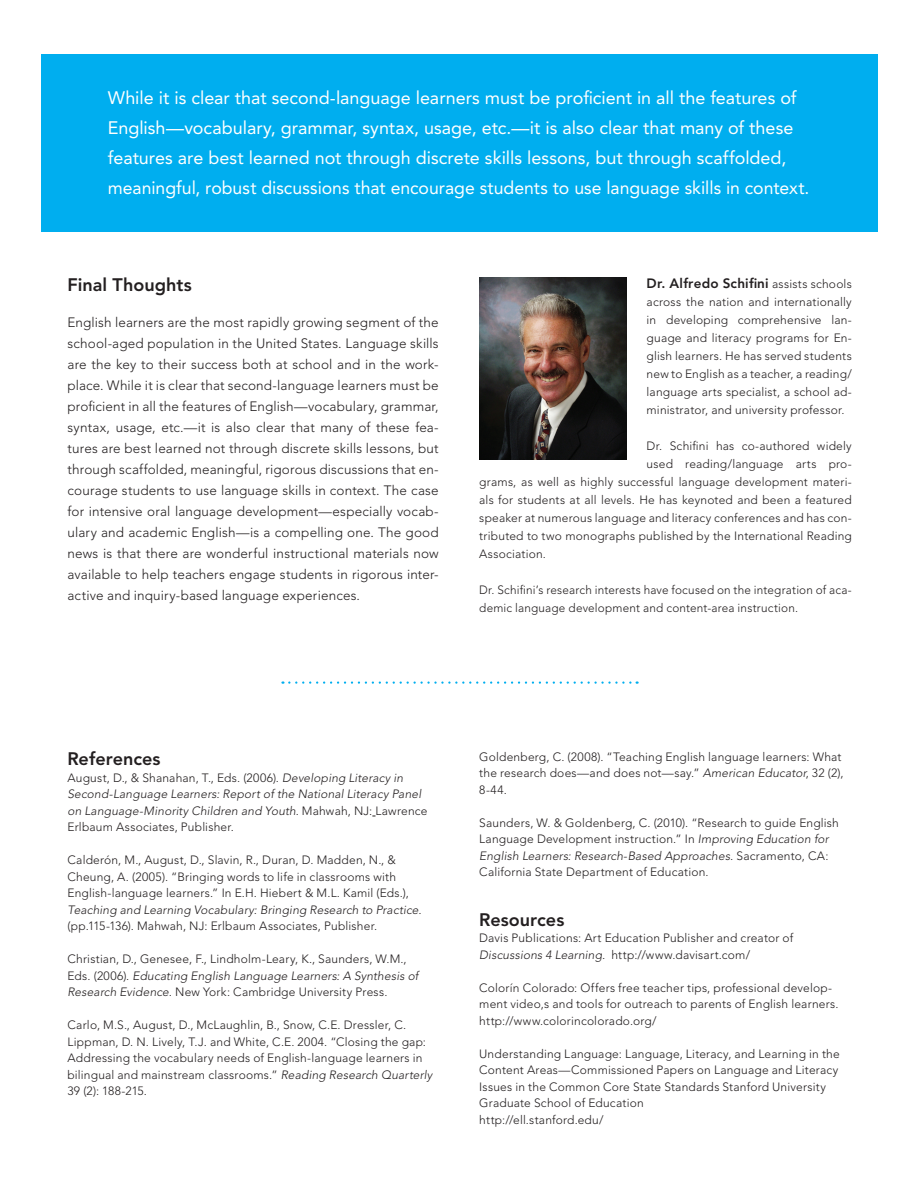
<style>
.page{position:relative;width:918px;height:1188px;background:#fff}
.page>*{position:absolute;margin:0;border:0;box-sizing:border-box;transform-origin:0 0}
.t1{font:18px/30px "Avenir LT Std";color:#fff}
.t2{font:800 18px "Avenir LT Std";color:#231f20}
.t3{font:300 13.5px/21px "Avenir LT Std";letter-spacing:.01em;color:#231f20;text-align:justify}
.t4{font:800 13.5px "Avenir LT Std";letter-spacing:.015em;color:#231f20}
.No_Spacing{font:300 12px/16.5px "Avenir LT Std";letter-spacing:.015em;color:#231f20}
.t5{font:italic 300 12px/16.5px "Avenir LT Std";letter-spacing:.01em;color:#231f20}
.s1{font-weight:300;font-size:12px}
.s2{font-style:normal}
.s3{font-style:italic}
</style>
<div class="page">
<div style="left:41px;top:54px;width:837px;height:177px;background:#00aeef"></div>
<img style="left:479px;top:278px;width:147px;height:182px">
<svg style="left:289px;top:681px;width:349px;height:3px"></svg>
<p class="t1" style="left:108px;top:83px;width:703px">While it is clear that second-language learners must be proficient in all the features of English—vocabulary, grammar, syntax, usage, etc.—it is also clear that many of these features are best learned not through discrete skills lessons, but through scaffolded, meaningful, robust discussions that encourage students to use language skills in context.</p>
<p class="t2" style="left:68px;top:274px;width:126px">Final Thoughts</p>
<p class="t3" style="left:68px;top:312px;width:373px">English learners are the most rapidly growing segment of the school-aged population in the United States. Language skills are the key to their success both at school and in the work&shy;place. While it is clear that second-language learners must be proficient in all the features of English—vocabulary, grammar, syntax, usage, etc.—it is also clear that many of these fea&shy;tures are best learned not through discrete skills lessons, but through scaffolded, meaningful, rigorous discussions that en&shy;courage students to use language skills in context. The case for intensive oral language development—especially vocab&shy;ulary and academic English—is a compelling one. The good news is that there are wonderful instructional materials now available to help teachers engage students in rigorous inter&shy;active and inquiry-based language experiences.</p>
<p class="t4" style="left:647px;top:275px;width:207px">Dr. Alfredo Schifini <span class="s1">assists schools</span></p>
<p class="No_Spacing" style="left:647px;top:293px;width:207px;line-height:18px;text-align:justify">across the nation and internationally in developing comprehensive lan&shy;guage and literacy programs for En&shy;glish learners. He has served students new to English as a teacher, a reading/ language arts specialist, a school ad&shy;ministrator, and university professor.</p>
<p class="No_Spacing" style="left:647px;top:437px;width:207px">Dr. Schifini has co-authored widely</p>
<p class="No_Spacing" style="left:647px;top:455px;width:207px">used reading/language arts pro-</p>
<p class="No_Spacing" style="left:479px;top:473px;width:374px">grams, as well as highly successful language development materi-</p>
<p class="No_Spacing" style="left:479px;top:491px;width:374px">als for students at all levels. He has keynoted and been a featured</p>
<p class="No_Spacing" style="left:479px;top:509px;width:374px">speaker at numerous language and literacy conferences and has con-</p>
<p class="No_Spacing" style="left:479px;top:527px;width:374px">tributed to two monographs published by the International Reading</p>
<p class="No_Spacing" style="left:479px;top:545px;width:68px">Association.</p>
<p class="No_Spacing" style="left:479px;top:581px;width:374px;line-height:18px">Dr. Schifini’s research interests have focused on the integration of aca&shy;demic language development and content-area instruction.</p>
<p class="t2" style="left:68px;top:748px;width:95px">References</p>
<p class="t5" style="left:68px;top:770px;width:362px"><span class="s2">August, D., &amp; Shanahan, T., Eds. (2006).</span> Developing Literacy in Second-Language Learners: Report of the National Literacy Panel on Language-Minority Children and Youth<span class="s2">. Mahwah, NJ: Lawrence Erlbaum Associates, Publisher.</span></p>
<p class="No_Spacing" style="left:68px;top:852px;width:356px">Calderón, M., August, D., Slavin, R., Duran, D. Madden, N., &amp; Cheung, A. (2005). “Bringing words to life in classrooms with English-language learners.” In E.H. Hiebert &amp; M.L. Kamil (Eds.), <span class="s3">Teaching and Learning Vocabulary: Bringing Research to Practice. </span>(pp.115-136). Mahwah, NJ: Erlbaum Associates, Publisher.</p>
<p class="No_Spacing" style="left:68px;top:951px;width:352px">Christian, D., Genesee, F., Lindholm-Leary, K., Saunders, W.M.,<br>Eds. (2006). <span class="s3">Educating English Language Learners: A Synthesis of<br>Research Evidence.</span> New York: Cambridge University Press.</p>
<p class="No_Spacing" style="left:68px;top:1017px;width:366px">Carlo, M.S., August, D., McLaughlin, B., Snow, C.E. Dressler, C.<br>Lippman, D. N. Lively, T.J. and White, C.E. 2004. “Closing the gap:<br>Addressing the vocabulary needs of English-language learners in bilingual and mainstream classrooms.” <span class="s3">Reading Research Quarterly </span>39 (2): 188-215.</p>
<p class="No_Spacing" style="left:479px;top:748px;width:366px">Goldenberg, C. (2008). “Teaching English language learners: What the research does—and does not—say.” <span class="s3">American Educator</span>, 32 (2),<br>8-44.</p>
<p class="No_Spacing" style="left:479px;top:814px;width:361px">Saunders, W. &amp; Goldenberg, C. (2010). “Research to guide English Language Development instruction.” In <span class="s3">Improving Education for English Learners: Research-Based Approaches.</span> Sacramento, CA:<br>California State Department of Education.</p>
<p class="t2" style="left:479px;top:909px;width:87px">Resources</p>
<p class="No_Spacing" style="left:479px;top:930px;width:316px">Davis Publications: Art Education Publisher and creator of<br><span class="s3">Discussions 4 Learning.</span> http://www.davisart.com/</p>
<p class="No_Spacing" style="left:479px;top:979px;width:361px">Colorín Colorado: Offers free teacher tips, professional develop&shy;ment video,s and tools for outreach to parents of English learners. http://www.colorincolorado.org/</p>
<p class="No_Spacing" style="left:479px;top:1045px;width:362px">Understanding Language: Language, Literacy, and Learning in the Content Areas—Commissioned Papers on Language and Literacy Issues in the Common Core State Standards Stanford University Graduate School of Education<br>http://ell.stanford.edu/</p>
</div>
